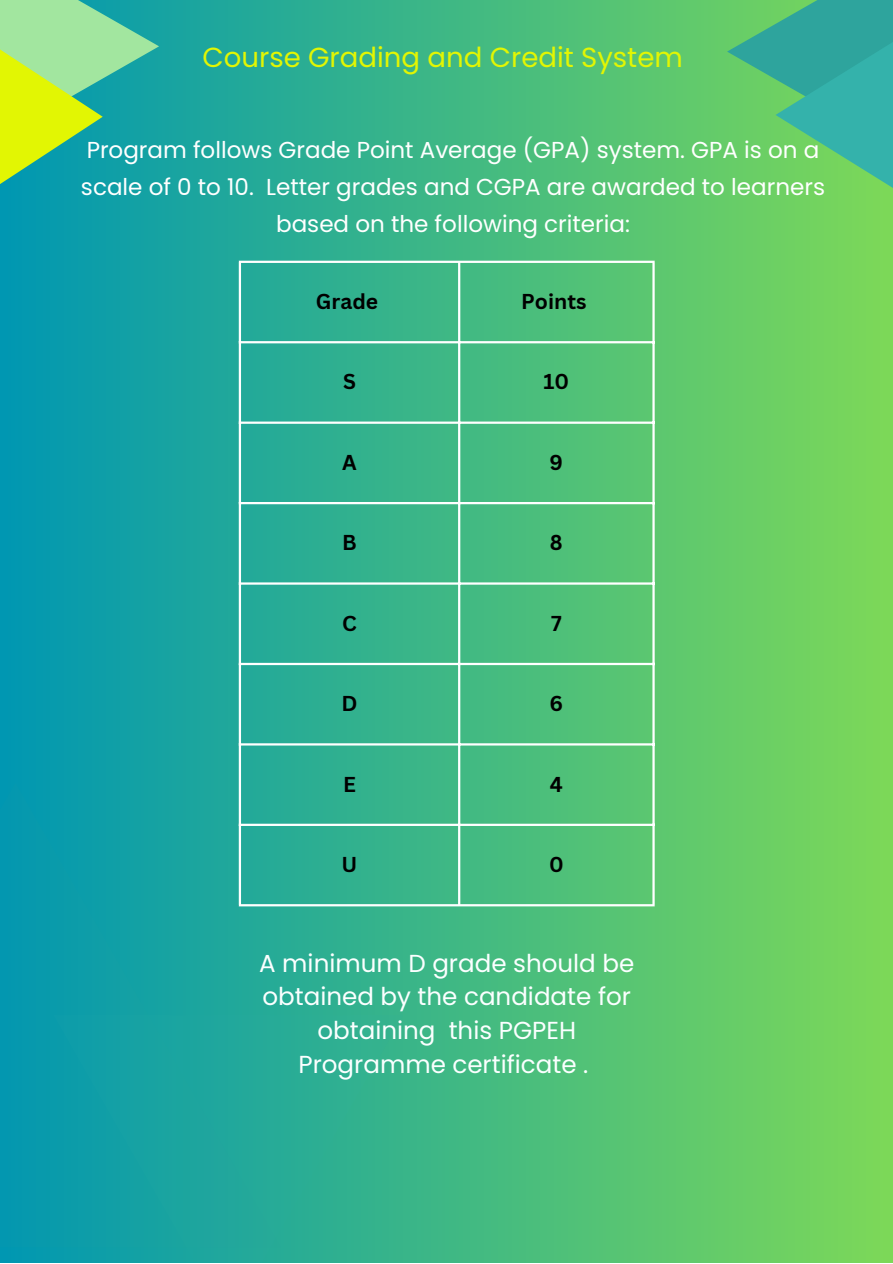
<style>
.page{position:relative;width:893px;height:1264px;background:#fff}
.page>*{position:absolute;margin:0;border:0;box-sizing:border-box;transform-origin:0 0}
.t1{font:27.6px "Poppins";color:#e2f603}
.t2{font:24.6px/33.6px "Poppins";color:#fbffff;text-align:center}
.t3{font:23.1px/37px "Poppins";color:#fff;text-align:center}
.t4{font:700 21px "Canva Sans";color:#000}
</style>
<div class="page">
<div style="left:0;top:0;width:892px;height:1262px;background:linear-gradient(to right,#0097b2,#7dd958)"></div>
<div style="left:0;top:783px;width:281px;height:463px;background:linear-gradient(to right,#0297b0,#27ac97)"></div>
<svg style="left:53px;top:1015px;width:350px;height:247px;background:#20a79b"></svg>
<svg style="left:727px;top:0;width:48px;height:185px;background:#60c76e"></svg>
<svg style="left:775px;top:0;width:117px;height:261px;background:#4fbd84"></svg>
<svg style="left:103px;top:0;width:56px;height:180px;background:#2cada3"></svg>
<svg style="left:0;top:0;width:103px;height:270px;background:#69c67e"></svg>
<hr style="left:239px;top:263px;width:2px;height:641px;background:#fff">
<hr style="left:458px;top:263px;width:2px;height:641px;background:#fff">
<hr style="left:652px;top:263px;width:2px;height:641px;background:#fff">
<hr style="left:239px;top:261px;width:415px;height:2px;background:#fff">
<hr style="left:239px;top:341px;width:415px;height:2px;background:#fff">
<hr style="left:239px;top:421px;width:415px;height:3px;background:#fff">
<hr style="left:239px;top:502px;width:415px;height:2px;background:#fff">
<hr style="left:239px;top:582px;width:415px;height:2px;background:#fff">
<hr style="left:239px;top:663px;width:415px;height:2px;background:#fff">
<hr style="left:239px;top:743px;width:415px;height:2px;background:#fff">
<hr style="left:239px;top:823px;width:415px;height:3px;background:#fff">
<hr style="left:239px;top:904px;width:415px;height:2px;background:#fff">
<p class="t1" style="left:202px;top:38px;width:481px">Course Grading and Credit System</p>
<p class="t3" style="left:81px;top:131px;width:745px">Program follows Grade Point Average (GPA) system. GPA is on a scale of 0 to 10. Letter grades and CGPA are awarded to learners based on the following criteria:</p>
<p class="t4" style="left:316px;top:286px;width:64px">Grade</p>
<p class="t4" style="left:521px;top:286px;width:67px">Points</p>
<p class="t4" style="left:343px;top:367px;width:14px">S</p>
<p class="t4" style="left:543px;top:367px;width:27px">10</p>
<p class="t4" style="left:342px;top:447px;width:16px">A</p>
<p class="t4" style="left:549px;top:447px;width:15px">9</p>
<p class="t4" style="left:342px;top:528px;width:16px">B</p>
<p class="t4" style="left:550px;top:528px;width:14px">8</p>
<p class="t4" style="left:342px;top:608px;width:16px">C</p>
<p class="t4" style="left:551px;top:608px;width:12px">7</p>
<p class="t4" style="left:341px;top:688px;width:18px">D</p>
<p class="t4" style="left:549px;top:688px;width:15px">6</p>
<p class="t4" style="left:343px;top:769px;width:14px">E</p>
<p class="t4" style="left:550px;top:769px;width:15px">4</p>
<p class="t4" style="left:341px;top:849px;width:17px">U</p>
<p class="t4" style="left:549px;top:849px;width:16px">0</p>
<p class="t2" style="left:259px;top:946px;width:376px">A minimum D grade should be obtained by the candidate for obtaining this PGPEH<br>Programme certificate .</p>
</div>
